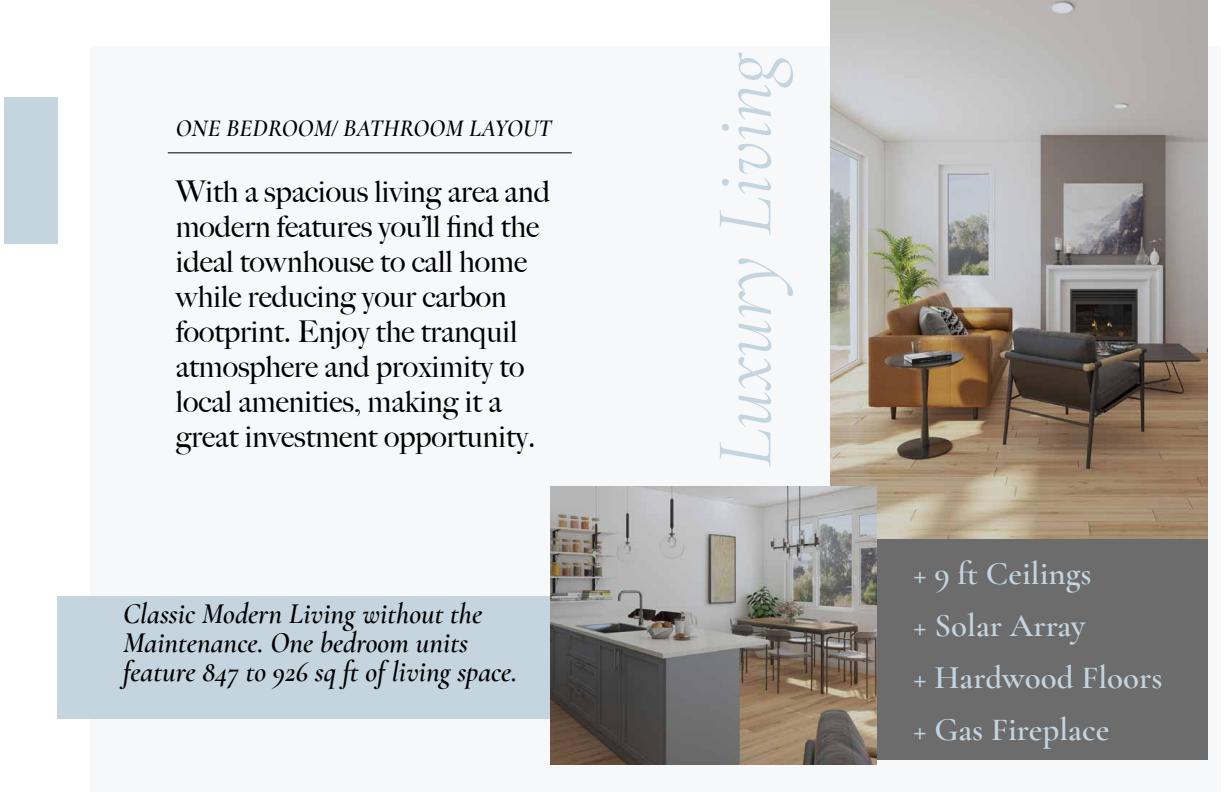
<style>
.page{position:relative;width:1224px;height:792px;background:#fff}
.page>*{position:absolute;margin:0;border:0;box-sizing:border-box;transform-origin:0 0}
.t1{font:italic 81px "Cormorant Garamond";color:#c4d5e0}
.t2{font:600 33px/52px "Cormorant Garamond";color:#c4d5e0}
.t3{font:500 30px/35px "Big Caslon";color:#000}
.t4{font:italic 600 29px/29px "Cormorant Garamond";color:#000}
.t5{font:italic 600 24px "Cormorant Garamond";letter-spacing:.01em;color:#000}
</style>
<div class="page">
<div style="left:90px;top:47px;width:1131px;height:745px;background:#f7f8f9"></div>
<div style="left:831px;top:0;width:376px;height:759px;background:#6c6c6c"></div>
<img style="left:831px;top:0;width:376px;height:539px">
<div style="left:57px;top:596px;width:604px;height:123px;background:#c4d5e0"></div>
<div style="left:4px;top:97px;width:53px;height:147px;background:#c4d5e0"></div>
<hr style="left:168px;top:152px;width:404px;height:1px;background:#000">
<img style="left:550px;top:486px;width:327px;height:279px">
<p class="t5" style="left:176px;top:114px;width:377px">ONE BEDROOM/ BATHROOM LAYOUT</p>
<p class="t3" style="left:176px;top:173px;width:376px">With a spacious living area and modern features you’ll find the ideal townhouse to call home while reducing your carbon footprint. Enjoy the tranquil atmosphere and proximity to local amenities, making it a great investment opportunity.</p>
<p class="t4" style="left:123px;top:599px;width:396px">Classic Modern Living without the<br>Maintenance. One bedroom units feature 847 to 926 sq ft of living space.</p>
<h1 class="t1" style="left:697px;top:468px;width:417px;rotate:-90deg">Luxury Living</h1>
<p class="t2" style="left:914px;top:547px;width:251px">+ 9 ft Ceilings<br>+ Solar Array<br>+ Hardwood Floors + Gas Fireplace</p>
</div>
